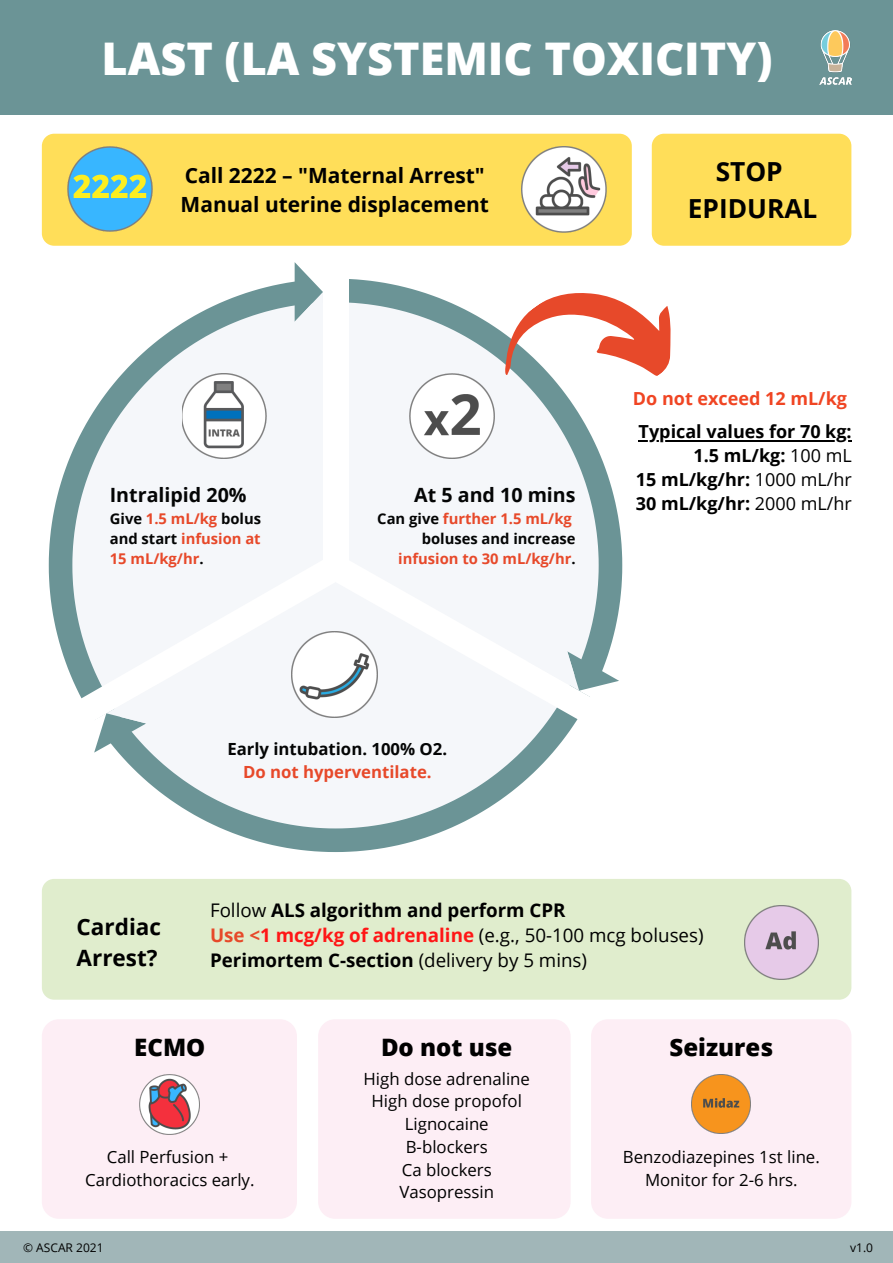
<style>
.page{position:relative;width:893px;height:1263px;background:#fff}
.page>*{position:absolute;margin:0;border:0;box-sizing:border-box;transform-origin:0 0}
.t1{font:800 45px "Open Sans";color:#fff}
.t2{font:700 26.25px "Open Sans";color:#000}
.t3{font:800 24px "Open Sans";color:#000}
.t4{font:700 22.5px "Open Sans";color:#000}
.t5{font:700 20.92px "Open Sans";color:#000}
.t6{font:700 19.65px "Open Sans";color:#040505}
.t7{font:700 18.75px "Open Sans";color:#000}
.t8{font:18.75px "Open Sans";color:#000}
.t9{font:700 18px "Open Sans";color:#000}
.t10{font:700 18px "Open Sans";color:#f04523}
.t11{font:16.8px "Open Sans";color:#000}
.t12{font:700 16.73px "Open Sans";color:#040505}
.t13{font:700 16.73px "Open Sans";color:#e7492a}
.t14{font:700 14.77px "Open Sans";color:#e7492a}
.t15{font:700 14.77px "Open Sans";color:#040505}
.t16{font:12px "Open Sans";color:#000}
.s1{color:#e7492a}
.s2{color:#040505}
.s3{font-weight:400}
.s4{font-weight:700;color:#e7492a}
.s5{font-weight:700;color:#ff1616}
</style>
<div class="page">
<svg style="left:49px;top:279px;width:573px;height:573px"></svg>
<svg style="left:72px;top:302px;width:526px;height:526px;fill:#f5f7fa"></svg>
<div style="left:323px;top:244px;width:25px;height:321px;background:#fff"></div>
<svg style="left:57px;top:553px;width:291px;height:182px;fill:#f5f7fa"></svg>
<svg style="left:323px;top:552px;width:292px;height:181px;fill:#f5f7fa"></svg>
<svg style="left:295px;top:262px;width:28px;height:90px"></svg>
<svg style="left:527px;top:637px;width:95px;height:73px"></svg>
<svg style="left:72px;top:684px;width:100px;height:71px"></svg>
<div style="left:42px;top:1019px;width:255px;height:200px;background:#fdeef5;border-radius:17px"></div>
<div style="left:42px;top:879px;width:809px;height:121px;background:#e0edcd;border-radius:12px"></div>
<img style="left:292px;top:632px;width:86px;height:86px">
<div style="left:318px;top:1019px;width:252px;height:200px;background:#fdeef5;border-radius:17px"></div>
<div style="left:591px;top:1019px;width:260px;height:200px;background:#fdeef5;border-radius:17px"></div>
<svg style="left:483px;top:245px;width:214px;height:202px"></svg>
<img style="left:410px;top:373px;width:85px;height:85px">
<img style="left:182px;top:373px;width:85px;height:85px">
<img style="left:692px;top:1075px;width:59px;height:59px">
<div style="left:0;top:1231px;width:893px;height:32px;background:#a1b6b8"></div>
<div style="left:42px;top:134px;width:590px;height:112px;background:#ffde59;border-radius:12px"></div>
<img style="left:67px;top:147px;width:85px;height:85px">
<div style="left:652px;top:134px;width:199px;height:112px;background:#ffde59;border-radius:12px"></div>
<img style="left:521px;top:147px;width:86px;height:85px">
<img style="left:745px;top:905px;width:73px;height:74px">
<img style="left:139px;top:1075px;width:61px;height:60px">
<hr style="left:638px;top:440px;width:213px;height:1px;background:#000">
<div style="left:0;top:0;width:893px;height:115px;background:#6b9496"></div>
<img style="left:819px;top:31px;width:32px;height:54px">
<p class="t1" style="left:101px;top:27px;width:672px">LAST (LA SYSTEMIC TOXICITY)</p>
<p class="t5" style="left:185px;top:161px;width:301px">Call 2222 – "Maternal Arrest"</p>
<p class="t5" style="left:181px;top:190px;width:310px">Manual uterine displacement</p>
<p class="t2" style="left:715px;top:153px;width:69px">STOP</p>
<p class="t2" style="left:688px;top:190px;width:131px">EPIDURAL</p>
<p class="t6" style="left:110px;top:481px;width:138px">Intralipid 20%</p>
<p class="t15" style="left:110px;top:508px;width:153px">Give <span class="s1">1.5 mL/kg</span> bolus</p>
<p class="t14" style="left:110px;top:528px;width:152px"><span class="s2">and start</span> infusion at</p>
<p class="t14" style="left:110px;top:548px;width:95px">15 mL/kg/hr<span class="s2">.</span></p>
<p class="t6" style="left:414px;top:481px;width:163px">At 5 and 10 mins</p>
<p class="t14" style="left:377px;top:508px;width:196px"><span class="s2">Can give</span> further 1.5 mL/kg</p>
<p class="t15" style="left:422px;top:528px;width:155px">boluses and increase</p>
<p class="t14" style="left:398px;top:548px;width:179px">infusion to 30 mL/kg/hr<span class="s2">.</span></p>
<p class="t10" style="left:633px;top:386px;width:216px">Do not exceed 12 mL/kg</p>
<p class="t9" style="left:638px;top:419px;width:215px">Typical values for 70 kg:</p>
<p class="t9" style="left:693px;top:443px;width:160px">1.5 mL/kg: <span class="s3">100 mL</span></p>
<p class="t9" style="left:636px;top:467px;width:217px">15 mL/kg/hr: <span class="s3">1000 mL/hr</span></p>
<p class="t9" style="left:636px;top:491px;width:217px">30 mL/kg/hr: <span class="s3">2000 mL/hr</span></p>
<p class="t12" style="left:227px;top:737px;width:221px">Early intubation. 100% O2.</p>
<p class="t13" style="left:243px;top:760px;width:190px">Do not hyperventilate.</p>
<p class="t4" style="left:77px;top:911px;width:86px">Cardiac</p>
<p class="t4" style="left:77px;top:942px;width:82px">Arrest?</p>
<p class="t7" style="left:210px;top:897px;width:357px"><span class="s3">Follow</span> ALS algorithm and perform CPR</p>
<p class="t8" style="left:210px;top:922px;width:495px"><span class="s4">Use &lt;</span><span class="s5">1 mcg/kg of adrenaline</span> (e.g., 50-100 mcg boluses)</p>
<p class="t7" style="left:210px;top:947px;width:378px">Perimortem C-section <span class="s3">(delivery by 5 mins)</span></p>
<p class="t3" style="left:134px;top:1030px;width:72px">ECMO</p>
<p class="t3" style="left:381px;top:1030px;width:133px">Do not use</p>
<p class="t11" style="left:107px;top:1145px;width:123px">Call Perfusion +</p>
<p class="t11" style="left:85px;top:1168px;width:171px">Cardiothoracics early.</p>
<p class="t11" style="left:363px;top:1067px;width:168px">High dose adrenaline</p>
<p class="t11" style="left:371px;top:1089px;width:152px">High dose propofol</p>
<p class="t11" style="left:405px;top:1112px;width:85px">Lignocaine</p>
<p class="t11" style="left:406px;top:1135px;width:84px">B-blockers</p>
<p class="t11" style="left:402px;top:1157px;width:92px">Ca blockers</p>
<p class="t11" style="left:399px;top:1180px;width:96px">Vasopressin</p>
<p class="t3" style="left:669px;top:1030px;width:105px">Seizures</p>
<p class="t11" style="left:623px;top:1145px;width:198px">Benzodiazepines 1st line.</p>
<p class="t11" style="left:645px;top:1168px;width:154px">Monitor for 2-6 hrs.</p>
<p class="t16" style="left:23px;top:1239px;width:82px">© ASCAR 2021</p>
<p class="t16" style="left:850px;top:1239px;width:24px">v1.0</p>
</div>
